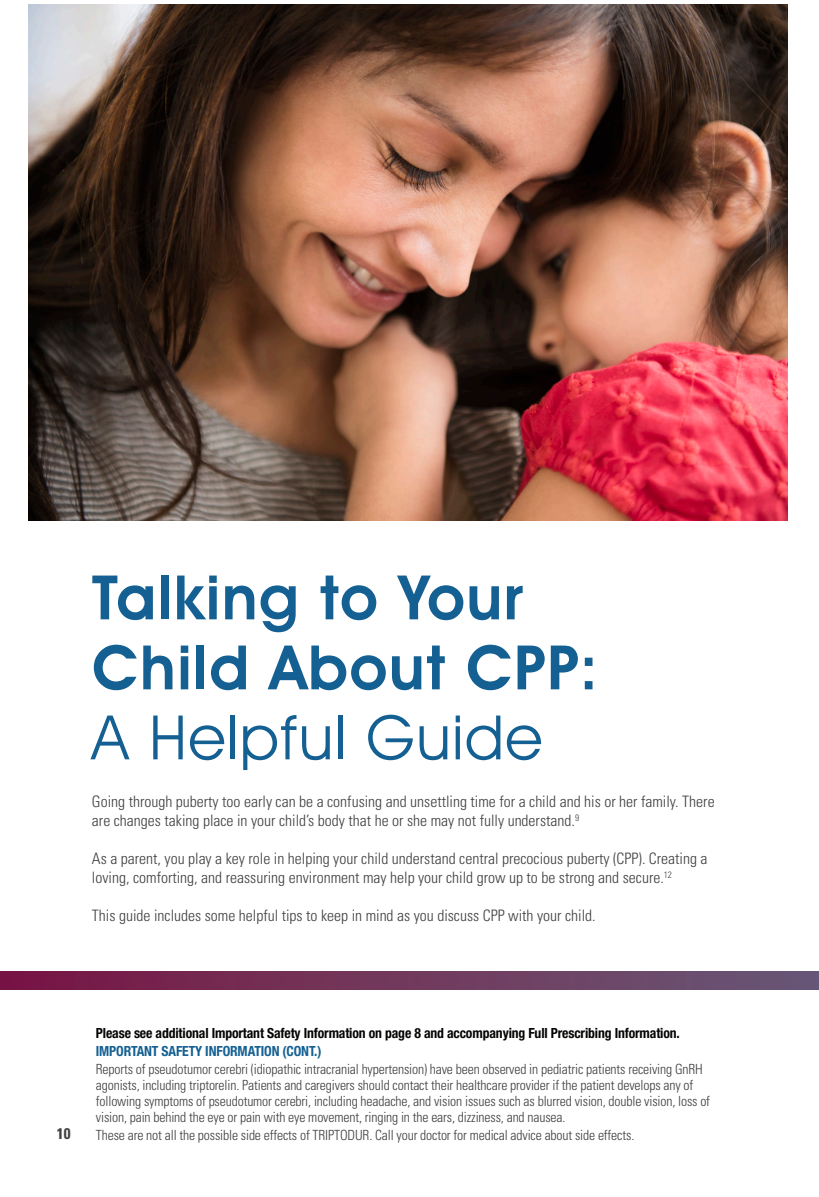
<style>
.page{position:relative;width:819px;height:1197px;background:#fff}
.page>*{position:absolute;margin:0;border:0;box-sizing:border-box;transform-origin:0 0}
.t1{font:600 61.6px/70px "Avant Garde IT Cby BT";letter-spacing:.025em;color:#156093}
.t2{font:300 condensed 15.75px/18.9px "Univers LT Std";color:#413f41}
.t3{font:700 condensed 15.4px "Univers LT Std";color:#413f41}
.NAME2{font:300 condensed 14px/15.8px "Univers LT Std";letter-spacing:-.01em;color:#3e3e3f}
.NAME2-2{font:700 condensed 14px "Helvetica Neue LT Std";letter-spacing:-.01em;color:#040503}
.NAME2-3{font:700 condensed 14px "Helvetica Neue LT Std";letter-spacing:-.01em;color:#156093}
.s1{font-weight:400}
</style>
<div class="page">
<img style="left:28px;top:4px;width:760px;height:516px">
<div style="left:0;top:971px;width:819px;height:18px;background:linear-gradient(to right,#791643,#685976)"></div>
<p class="t1" style="left:92px;top:562px;width:508px">Talking to Your<br>Child About CPP:<br><span class="s1">A Helpful Guide</span></p>
<p class="t2" style="left:92px;top:792px;width:624px">Going through puberty too early can be a confusing and unsettling time for a child and his or her family. There are changes taking place in your child’s body that he or she may not fully understand.<sup>9</sup></p>
<p class="t2" style="left:92px;top:849px;width:617px">As a parent, you play a key role in helping your child understand central precocious puberty (CPP). Creating a loving, comforting, and reassuring environment may help your child grow up to be strong and secure.<sup>12</sup></p>
<p class="t2" style="left:92px;top:906px;width:505px">This guide includes some helpful tips to keep in mind as you discuss CPP with your child.</p>
<p class="t3" style="left:57px;top:1124px;width:16px">10</p>
<p class="NAME2-2" style="left:96px;top:1024px;width:586px">Please see additional Important Safety Information on page 8 and accompanying Full Prescribing Information.</p>
<p class="NAME2-3" style="left:96px;top:1043px;width:227px">IMPORTANT SAFETY INFORMATION (CONT.)</p>
<p class="NAME2" style="left:96px;top:1062px;width:616px">Reports of pseudotumor cerebri (idiopathic intracranial hypertension) have been observed in pediatric patients receiving GnRH agonists, including triptorelin. Patients and caregivers should contact their healthcare provider if the patient develops any of following symptoms of pseudotumor cerebri, including headache, and vision issues such as blurred vision, double vision, loss of vision, pain behind the eye or pain with eye movement, ringing in the ears, dizziness, and nausea.</p>
<p class="NAME2" style="left:96px;top:1127px;width:540px">These are not all the possible side effects of TRIPTODUR. Call your doctor for medical advice about side effects.</p>
</div>
